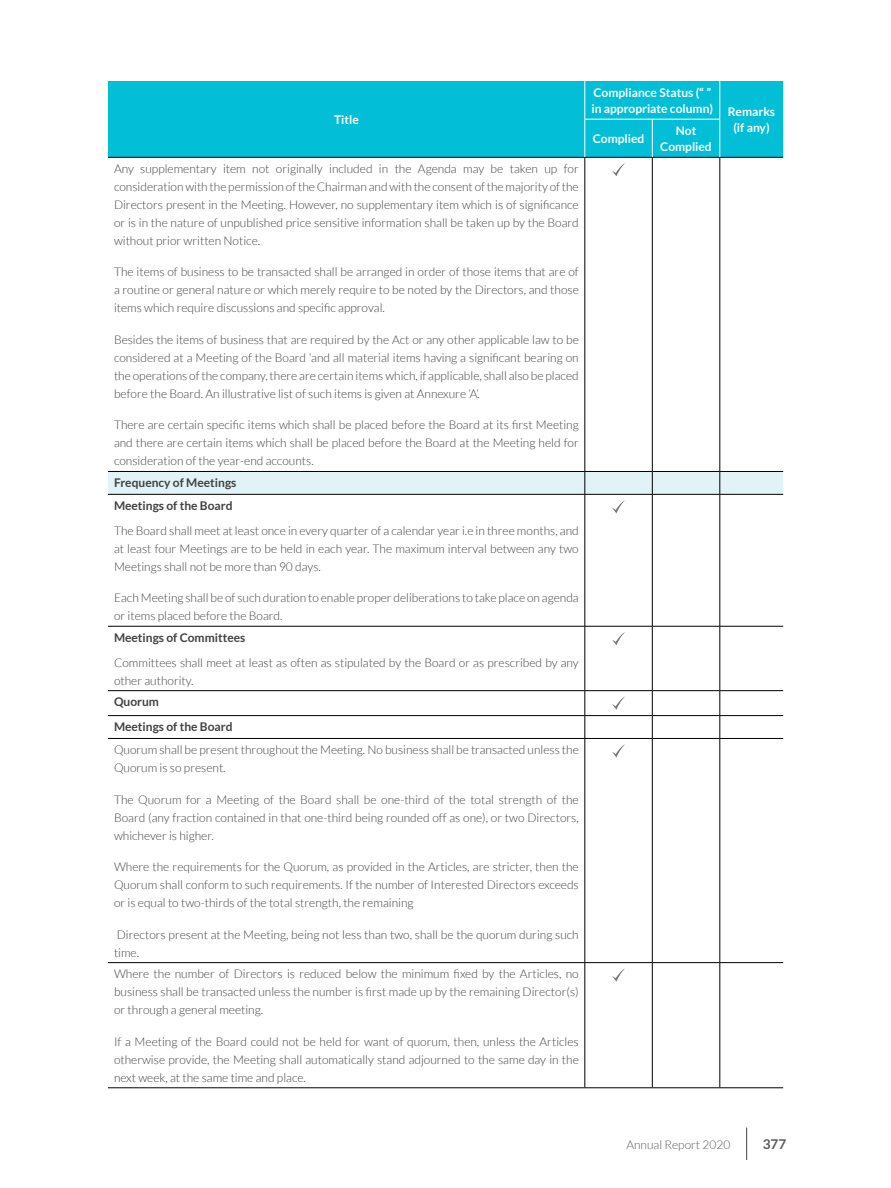
<style>
.page{position:relative;width:891px;height:1188px;background:#fff}
.page>*{position:absolute;margin:0;border:0;box-sizing:border-box;transform-origin:0 0}
.t1{font:700 13.5px "Lato";color:#58595b}
.t2{font:300 12px/18px "Lato";color:#414042;text-align:justify}
.t3{font:700 12px/22.8px "Lato";color:#414042}
.t4{font:700 12px/16.5px "Lato";color:#fff}
.t5{font:300 12px "Lato";color:#58595b}
</style>
<div class="page">
<hr style="left:746px;top:1128px;width:1px;height:32px;background:#58595b">
<div style="left:108px;top:81px;width:675px;height:76px;background:#03bed7"></div>
<hr style="left:108px;top:157px;width:477px;height:1px;background:#000">
<hr style="left:585px;top:157px;width:67px;height:1px;background:#000">
<hr style="left:652px;top:157px;width:68px;height:1px;background:#000">
<hr style="left:720px;top:157px;width:63px;height:1px;background:#000">
<hr style="left:585px;top:81px;width:1px;height:38px;background:#fff">
<hr style="left:720px;top:81px;width:1px;height:38px;background:#fff">
<hr style="left:585px;top:119px;width:67px;height:1px;background:#fff">
<hr style="left:585px;top:119px;width:1px;height:38px;background:#fff">
<hr style="left:652px;top:119px;width:68px;height:1px;background:#fff">
<hr style="left:652px;top:119px;width:1px;height:38px;background:#fff">
<hr style="left:720px;top:119px;width:1px;height:38px;background:#fff">
<hr style="left:585px;top:158px;width:1px;height:313px;background:#000">
<hr style="left:652px;top:158px;width:1px;height:313px;background:#000">
<hr style="left:720px;top:158px;width:1px;height:313px;background:#000">
<svg style="left:108px;top:471px;width:675px;height:23px;background:#d5e6e8"></svg>
<hr style="left:108px;top:494px;width:477px;height:1px;background:#000">
<hr style="left:585px;top:494px;width:67px;height:1px;background:#000">
<hr style="left:585px;top:495px;width:1px;height:131px;background:#000">
<hr style="left:652px;top:494px;width:68px;height:1px;background:#000">
<hr style="left:652px;top:495px;width:1px;height:131px;background:#000">
<hr style="left:720px;top:494px;width:63px;height:1px;background:#000">
<hr style="left:720px;top:495px;width:1px;height:131px;background:#000">
<hr style="left:108px;top:626px;width:477px;height:1px;background:#000">
<hr style="left:585px;top:626px;width:67px;height:1px;background:#000">
<hr style="left:585px;top:627px;width:1px;height:63px;background:#000">
<hr style="left:652px;top:626px;width:68px;height:1px;background:#000">
<hr style="left:652px;top:627px;width:1px;height:63px;background:#000">
<hr style="left:720px;top:626px;width:63px;height:1px;background:#000">
<hr style="left:720px;top:627px;width:1px;height:63px;background:#000">
<hr style="left:108px;top:690px;width:477px;height:1px;background:#000">
<hr style="left:585px;top:690px;width:67px;height:1px;background:#000">
<hr style="left:652px;top:690px;width:68px;height:1px;background:#000">
<hr style="left:720px;top:690px;width:63px;height:1px;background:#000">
<hr style="left:108px;top:715px;width:477px;height:1px;background:#000">
<hr style="left:585px;top:715px;width:67px;height:1px;background:#000">
<svg style="left:585px;top:691px;width:1px;height:47px"></svg>
<hr style="left:652px;top:715px;width:68px;height:1px;background:#000">
<svg style="left:652px;top:691px;width:1px;height:47px"></svg>
<hr style="left:720px;top:715px;width:63px;height:1px;background:#000">
<svg style="left:720px;top:691px;width:1px;height:47px"></svg>
<hr style="left:108px;top:738px;width:477px;height:1px;background:#000">
<hr style="left:585px;top:738px;width:67px;height:1px;background:#000">
<hr style="left:585px;top:739px;width:1px;height:223px;background:#000">
<hr style="left:652px;top:738px;width:68px;height:1px;background:#000">
<hr style="left:652px;top:739px;width:1px;height:223px;background:#000">
<hr style="left:720px;top:738px;width:63px;height:1px;background:#000">
<hr style="left:720px;top:739px;width:1px;height:223px;background:#000">
<hr style="left:108px;top:962px;width:477px;height:1px;background:#000">
<hr style="left:585px;top:962px;width:67px;height:1px;background:#000">
<hr style="left:585px;top:963px;width:1px;height:124px;background:#000">
<hr style="left:652px;top:962px;width:68px;height:1px;background:#000">
<hr style="left:652px;top:963px;width:1px;height:124px;background:#000">
<hr style="left:720px;top:962px;width:63px;height:1px;background:#000">
<hr style="left:720px;top:963px;width:1px;height:124px;background:#000">
<hr style="left:108px;top:1087px;width:477px;height:1px;background:#000">
<hr style="left:585px;top:1087px;width:67px;height:1px;background:#000">
<hr style="left:652px;top:1087px;width:68px;height:1px;background:#000">
<hr style="left:720px;top:1087px;width:63px;height:1px;background:#000">
<svg style="left:612px;top:163px;width:13px;height:13px"></svg>
<svg style="left:612px;top:500px;width:13px;height:13px"></svg>
<svg style="left:612px;top:632px;width:13px;height:13px"></svg>
<svg style="left:612px;top:697px;width:13px;height:13px"></svg>
<svg style="left:612px;top:744px;width:13px;height:13px"></svg>
<svg style="left:612px;top:969px;width:13px;height:13px"></svg>
<p class="t4" style="left:334px;top:111px;width:26px">Title</p>
<p class="t2" style="left:114px;top:160px;width:466px">Any supplementary item not originally included in the Agenda may be taken up for consideration with the permission of the Chairman and with the consent of the majority of the Directors present in the Meeting. However, no supplementary item which is of significance or is in the nature of unpublished price sensitive information shall be taken up by the Board without prior written Notice.</p>
<p class="t2" style="left:114px;top:263px;width:466px">The items of business to be transacted shall be arranged in order of those items that are of a routine or general nature or which merely require to be noted by the Directors, and those items which require discussions and specific approval.</p>
<p class="t2" style="left:114px;top:331px;width:466px">Besides the items of business that are required by the Act or any other applicable law to be considered at a Meeting of the Board ‘and all material items having a significant bearing on the operations of the company, there are certain items which, if applicable, shall also be placed before the Board. An illustrative list of such items is given at Annexure ‘A’.</p>
<p class="t2" style="left:114px;top:416px;width:466px">There are certain specific items which shall be placed before the Board at its first Meeting and there are certain items which shall be placed before the Board at the Meeting held for consideration of the year-end accounts.</p>
<p class="t3" style="left:114px;top:471px;width:124px">Frequency of Meetings<br>Meetings of the Board</p>
<p class="t2" style="left:114px;top:522px;width:466px">The Board shall meet at least once in every quarter of a calendar year i.e in three months, and at least four Meetings are to be held in each year. The maximum interval between any two Meetings shall not be more than 90 days.</p>
<p class="t2" style="left:114px;top:589px;width:466px">Each Meeting shall be of such duration to enable proper deliberations to take place on agenda or items placed before the Board.</p>
<p class="t3" style="left:114px;top:626px;width:133px">Meetings of Committees</p>
<p class="t2" style="left:114px;top:653px;width:466px">Committees shall meet at least as often as stipulated by the Board or as prescribed by any other authority.</p>
<p class="t3" style="left:114px;top:689px;width:120px;line-height:24.9px">Quorum<br>Meetings of the Board</p>
<p class="t2" style="left:114px;top:741px;width:466px">Quorum shall be present throughout the Meeting. No business shall be transacted unless the<br>Quorum is so present.</p>
<p class="t2" style="left:114px;top:790px;width:466px">The Quorum for a Meeting of the Board shall be one-third of the total strength of the Board (any fraction contained in that one-third being rounded off as one), or two Directors, whichever is higher.</p>
<p class="t2" style="left:114px;top:858px;width:466px">Where the requirements for the Quorum, as provided in the Articles, are stricter, then the Quorum shall conform to such requirements. If the number of Interested Directors exceeds or is equal to two-thirds of the total strength, the remaining</p>
<p class="t2" style="left:114px;top:925px;width:466px">Directors present at the Meeting, being not less than two, shall be the quorum during such time.</p>
<p class="t2" style="left:114px;top:965px;width:466px">Where the number of Directors is reduced below the minimum fixed by the Articles, no business shall be transacted unless the number is first made up by the remaining Director(s) or through a general meeting.</p>
<p class="t2" style="left:114px;top:1033px;width:466px">If a Meeting of the Board could not be held for want of quorum, then, unless the Articles otherwise provide, the Meeting shall automatically stand adjourned to the same day in the next week, at the same time and place.</p>
<p class="t4" style="left:591px;top:84px;width:185px">Compliance Status (“ ”<br>in appropriate column) Remarks</p>
<p class="t4" style="left:733px;top:119px;width:38px">(if any)</p>
<p class="t4" style="left:593px;top:130px;width:53px">Complied</p>
<p class="t4" style="left:660px;top:122px;width:53px;text-align:center">Not<br>Complied</p>
<p class="t5" style="left:626px;top:1138px;width:106px">Annual Report 2020</p>
<p class="t1" style="left:763px;top:1137px;width:25px">377</p>
</div>
